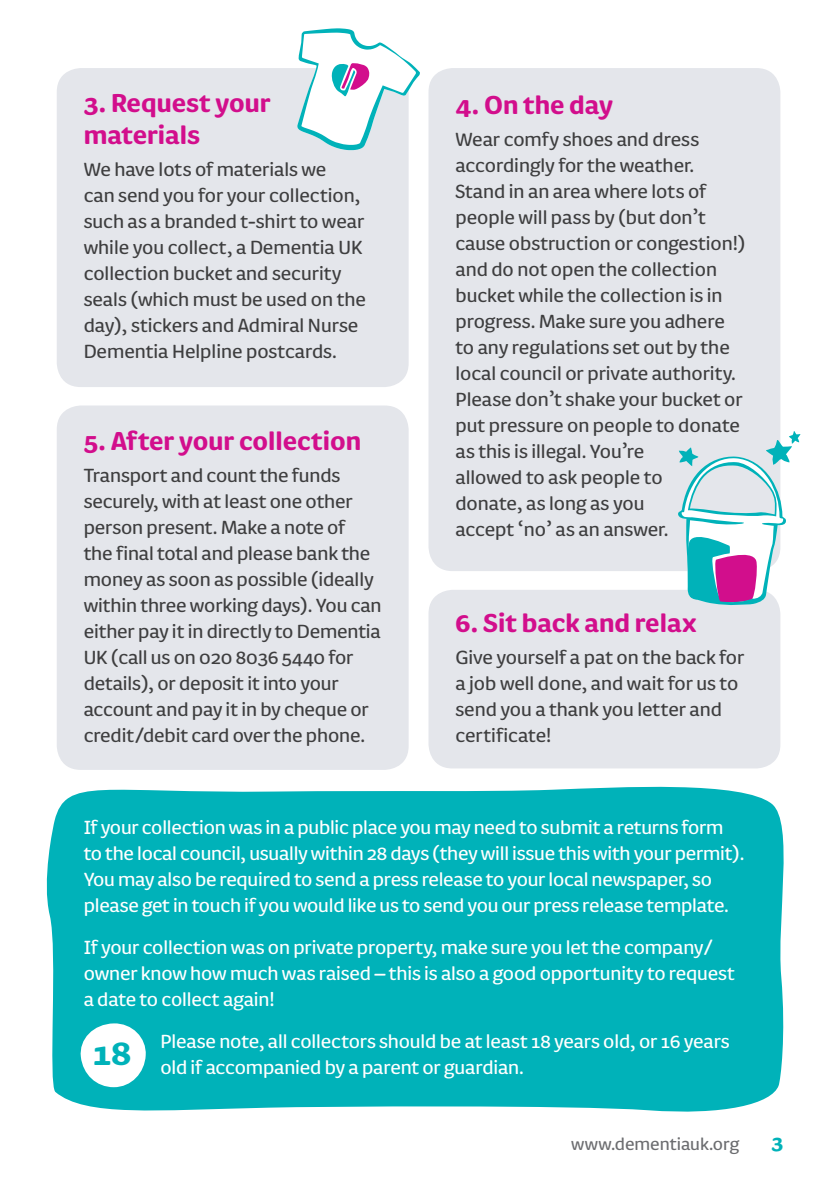
<style>
.page{position:relative;width:840px;height:1191px;background:#fff}
.page>*{position:absolute;margin:0;border:0;box-sizing:border-box;transform-origin:0 0}
.t1{font:700 40px "FS Pimlico";color:#00b2b9}
.t2{font:700 30px/32px "FS Pimlico";color:#d20e8c}
.t3{font:700 24px "FS Pimlico";color:#00b2b9}
.t4{font:22px/26px "FS Pimlico";color:#3e3e3f}
.t5{font:22px/26px "FS Pimlico";letter-spacing:-.01em;color:#fff}
.t6{font:20px "FS Pimlico";color:#6c6d70}
</style>
<div class="page">
<div style="left:46px;top:786px;width:738px;height:326px;background:#00b2b9"></div>
<div style="left:57px;top:68px;width:351px;height:319px;background:#e4e6eb;border-radius:24px"></div>
<div style="left:57px;top:405px;width:351px;height:365px;background:#e4e6eb;border-radius:24px"></div>
<div style="left:428px;top:68px;width:352px;height:503px;background:#e4e6eb;border-radius:24px"></div>
<div style="left:428px;top:590px;width:352px;height:178px;background:#e4e6eb;border-radius:24px"></div>
<svg style="left:297px;top:28px;width:123px;height:122px"></svg>
<svg style="left:678px;top:431px;width:122px;height:175px"></svg>
<svg style="left:79px;top:1023px;width:68px;height:64px"></svg>
<p class="t2" style="left:84px;top:86px;width:188px">3. Request your materials</p>
<p class="t4" style="left:84px;top:156px;width:283px">We have lots of materials we<br>can send you for your collection, such as a branded t-shirt to wear while you collect, a Dementia UK collection bucket and security seals (which must be used on the day), stickers and Admiral Nurse<br>Dementia Helpline postcards.</p>
<p class="t2" style="left:84px;top:423px;width:279px">5. After your collection</p>
<p class="t4" style="left:84px;top:461px;width:299px">Transport and count the funds securely, with at least one other person present. Make a note of<br>the final total and please bank the money as soon as possible (ideally within three working days). You can either pay it in directly to Dementia<br>UK (call us on 020 8036 5440 for details), or deposit it into your account and pay it in by cheque or credit/debit card over the phone.</p>
<p class="t2" style="left:455px;top:87px;width:159px">4. On the day</p>
<p class="t4" style="left:455px;top:125px;width:291px">Wear comfy shoes and dress accordingly for the weather.<br>Stand in an area where lots of people will pass by (but don’t cause obstruction or congestion!) and do not open the collection bucket while the collection is in progress. Make sure you adhere to any regulations set out by the local council or private authority.<br>Please don’t shake your bucket or put pressure on people to donate as this is illegal. You’re<br>allowed to ask people to<br>donate, as long as you<br>accept ‘no’ as an answer.</p>
<p class="t2" style="left:455px;top:606px;width:242px">6. Sit back and relax</p>
<p class="t4" style="left:455px;top:644px;width:290px">Give yourself a pat on the back for a job well done, and wait for us to send you a thank you letter and certificate!</p>
<p class="t5" style="left:84px;top:813px;width:661px">If your collection was in a public place you may need to submit a returns form to the local council, usually within 28 days (they will issue this with your permit).<br>You may also be required to send a press release to your local newspaper, so please get in touch if you would like us to send you our press release template.</p>
<p class="t5" style="left:84px;top:933px;width:652px">If your collection was on private property, make sure you let the company/ owner know how much was raised – this is also a good opportunity to request a date to collect again!</p>
<p class="t5" style="left:160px;top:1027px;width:570px">Please note, all collectors should be at least 18 years old, or 16 years</p>
<p class="t1" style="left:93px;top:1023px;width:40px">18</p>
<p class="t5" style="left:160px;top:1053px;width:365px">old if accompanied by a parent or guardian.</p>
<p class="t6" style="left:570px;top:1129px;width:169px">www.dementiauk.org</p>
<p class="t3" style="left:771px;top:1123px;width:13px">3</p>
</div>
